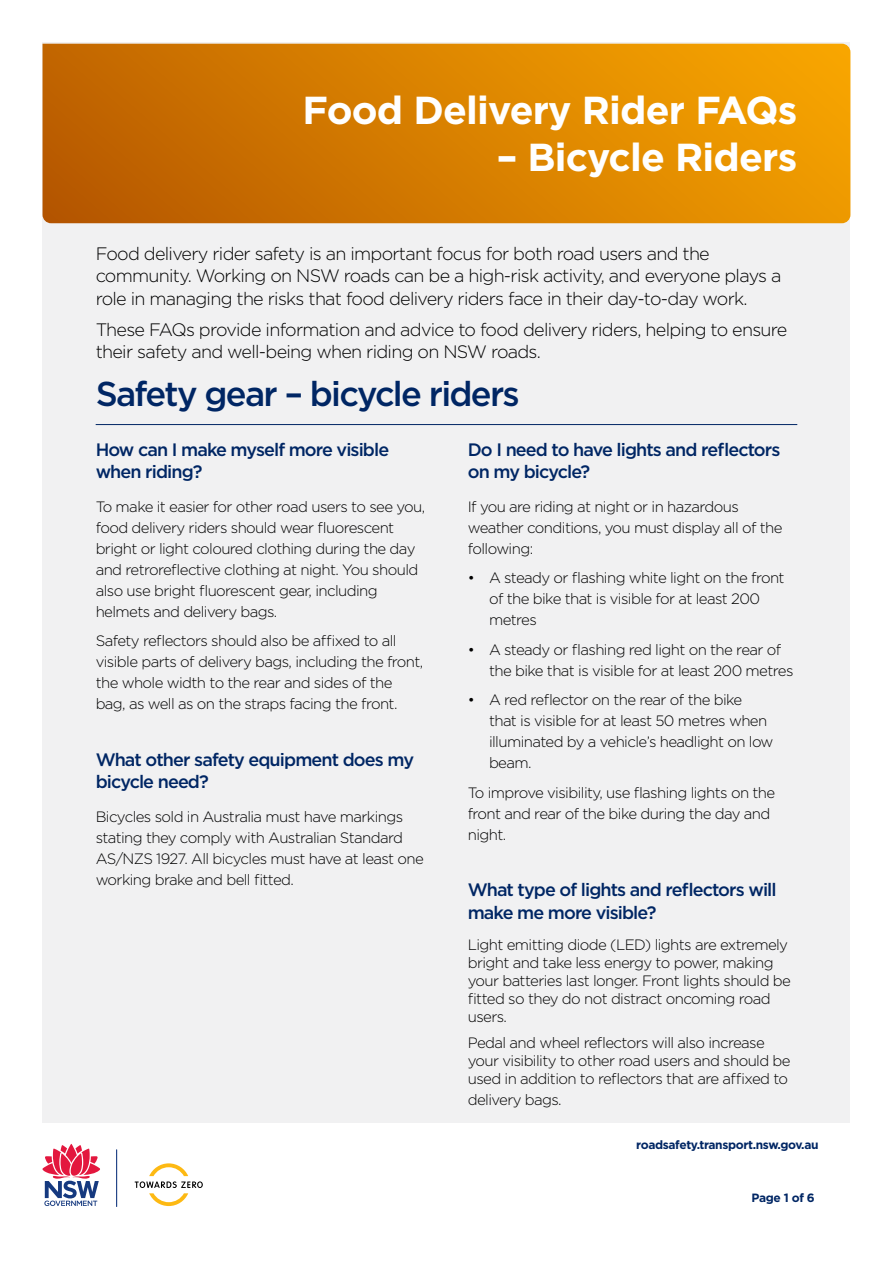
<style>
.page{position:relative;width:893px;height:1263px;background:#fff}
.page>*{position:absolute;margin:0;border:0;box-sizing:border-box;transform-origin:0 0}
.t1{font:700 39px "Gotham";letter-spacing:-.02em;color:#fff}
.t2{font:500 34.5px "Gotham";letter-spacing:-.05em;color:#002664}
.t3{font:300 18px/22.5px "Gotham";letter-spacing:-.04em;color:#000}
.t4{font:500 18px/22.5px "Gotham";letter-spacing:-.05em;color:#002664}
.t5{font:300 15px/21px "Gotham";letter-spacing:-.04em;color:#000}
.t6{font:700 12px "Gotham";letter-spacing:-.03em;color:#002664}
</style>
<div class="page">
<div style="left:43px;top:43px;width:807px;height:1080px;background:#f1f1f2"></div>
<hr style="left:96px;top:424px;width:701px;height:1px;background:#002664">
<svg style="left:43px;top:44px;width:807px;height:179px;background:#d77f00"></svg>
<svg style="left:135px;top:1163px;width:68px;height:43px"></svg>
<hr style="left:116px;top:1149px;width:1px;height:58px;background:#15397f">
<svg style="left:43px;top:1144px;width:57px;height:62px"></svg>
<p class="t1" style="left:302px;top:85px;width:496px">Food Delivery Rider FAQs</p>
<p class="t1" style="left:497px;top:132px;width:302px">– Bicycle Riders</p>
<p class="t3" style="left:96px;top:242px;width:687px">Food delivery rider safety is an important focus for both road users and the community. Working on NSW roads can be a high-risk activity, and everyone plays a role in managing the risks that food delivery riders face in their day-to-day work.</p>
<p class="t3" style="left:96px;top:318px;width:693px">These FAQs provide information and advice to food delivery riders, helping to ensure their safety and well-being when riding on NSW roads.</p>
<h1 class="t2" style="left:96px;top:372px;width:426px">Safety gear – bicycle riders</h1>
<p class="t4" style="left:96px;top:438px;width:295px">How can I make myself more visible when riding?</p>
<p class="t5" style="left:96px;top:496px;width:331px">To make it easier for other road users to see you, food delivery riders should wear fuorescent bright or light coloured clothing during the day and retrorefective clothing at night. You should also use bright fuorescent gear, including helmets and delivery bags.</p>
<p class="t5" style="left:96px;top:630px;width:329px">Safety refectors should also be afxed to all visible parts of delivery bags, including the front, the whole width to the rear and sides of the bag, as well as on the straps facing the front.</p>
<p class="t4" style="left:468px;top:438px;width:314px">Do I need to have lights and refectors on my bicycle?</p>
<p class="t5" style="left:468px;top:496px;width:316px">If you are riding at night or in hazardous weather conditions, you must display all of the following:</p>
<p class="t5" style="left:489px;top:567px;width:297px;text-indent:-21px">• A steady or fashing white light on the front of the bike that is visible for at least 200 metres</p>
<p class="t5" style="left:489px;top:639px;width:306px;text-indent:-21px">• A steady or fashing red light on the rear of the bike that is visible for at least 200 metres</p>
<p class="t5" style="left:489px;top:689px;width:286px;text-indent:-21px">• A red refector on the rear of the bike that is visible for at least 50 metres when illuminated by a vehicle’s headlight on low beam.</p>
<p class="t5" style="left:468px;top:782px;width:309px">To improve visibility, use fashing lights on the front and rear of the bike during the day and night.</p>
<p class="t4" style="left:96px;top:748px;width:320px">What other safety equipment does my bicycle need?</p>
<p class="t5" style="left:96px;top:806px;width:330px">Bicycles sold in Australia must have markings stating they comply with Australian Standard AS/NZS 1927. All bicycles must have at least one working brake and bell ftted.</p>
<p class="t4" style="left:468px;top:878px;width:310px">What type of lights and refectors will make me more visible?</p>
<p class="t5" style="left:468px;top:935px;width:325px;line-height:18px">Light emitting diode (LED) lights are extremely bright and take less energy to power, making your batteries last longer. Front lights should be ftted so they do not distract oncoming road users.</p>
<p class="t5" style="left:468px;top:1033px;width:324px;line-height:18px">Pedal and wheel refectors will also increase your visibility to other road users and should be used in addition to refectors that are afxed to</p>
<p class="t5" style="left:468px;top:1089px;width:96px">delivery bags.</p>
<p class="t6" style="left:636px;top:1137px;width:184px">roadsafety.transport.nsw.gov.au</p>
<p class="t6" style="left:752px;top:1190px;width:65px">Page 1 of 6</p>
</div>
